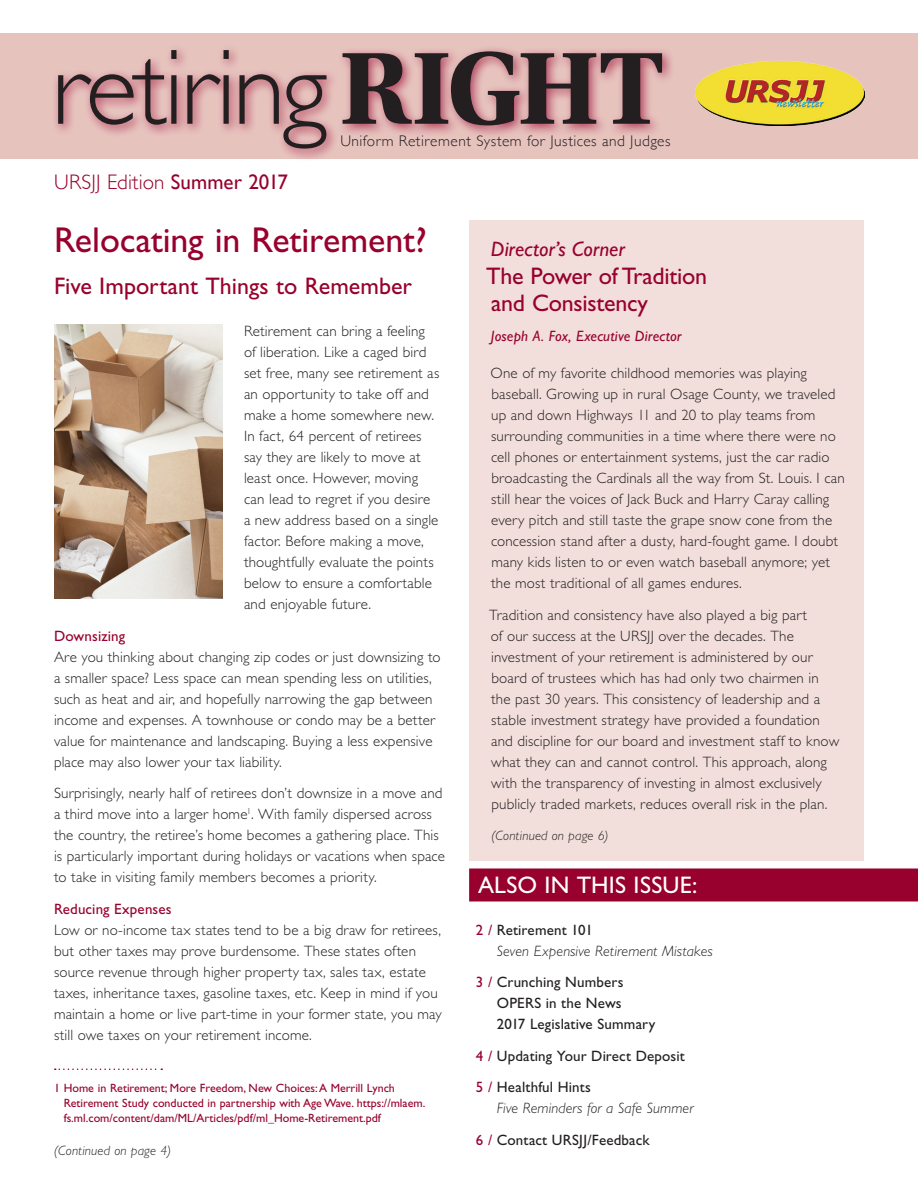
<style>
.page{position:relative;width:918px;height:1188px;background:#fff}
.page>*{position:absolute;margin:0;border:0;box-sizing:border-box;transform-origin:0 0}
.H_NoSp{font:36px "Gill Sans Std";letter-spacing:-.005em;color:#98012d}
.DC_2{font:24px/27px "Gill Sans Std";letter-spacing:-.01em;color:#98012d}
.SH_Master{font:24px "Gill Sans Std";color:#98012d}
.TOC_Head{font:24px "Gill Sans Std";letter-spacing:.01em;color:#fff}
.t1{font:300 21px "Gill Sans";letter-spacing:.005em;color:#98012d}
.DC_1{font:italic 21px "Gill Sans Std";color:#98012d}
.t2{font:300 15.3px "Gill Sans";letter-spacing:.03em;color:#231f20}
.Txt_Master{font:300 15px/21px "Gill Sans Std";letter-spacing:.01em;color:#231f20}
.TOC_txt{font:15px/21px "Gill Sans Std";letter-spacing:.01em;color:#231f20}
.TOC_txt-2{font:italic 300 15px/21px "Gill Sans Std";letter-spacing:.005em;color:#231f20}
.DC_3{font:italic 15px "Gill Sans Std";letter-spacing:.01em;color:#98012d}
.Txt_NoSp{font:15px "Gill Sans Std";letter-spacing:.005em;color:#98012d}
.Txt_Continued{font:italic 300 13.5px "Gill Sans Std";letter-spacing:.01em;color:#231f20}
.Footnote{font:12px/15px "Gill Sans Std";color:#98012d}
.s1{font-weight:400}
.s2{font-weight:400;font-style:normal;color:#98012d}
.s3{font-weight:400;font-style:normal}
.s4{color:#98012d}
</style>
<div class="page">
<div style="left:0;top:34px;width:918px;height:125px;background:#e7c3be"></div>
<div style="left:52px;top:44px;width:623px;height:117px;background:#98012d;opacity:.65"></div>
<svg style="left:58px;top:50px;width:604px;height:99px"></svg>
<img style="left:54px;top:324px;width:169px;height:274px">
<div style="left:469px;top:869px;width:449px;height:33px;background:#98012d"></div>
<svg style="left:55px;top:1069px;width:107px;height:1px"></svg>
<div style="left:470px;top:220px;width:394px;height:641px;background:#f2dfdc"></div>
<img style="left:696px;top:61px;width:169px;height:65px">
<h3 class="t1" style="left:54px;top:166px;width:235px">URSJJ Edition <span class="s1">Summer 2017</span></h3>
<p class="t2" style="left:340px;top:129px;width:332px">Uniform Retirement System for Justices and Judges</p>
<p class="H_NoSp" style="left:54px;top:219px;width:374px">Relocating in Retirement?</p>
<p class="SH_Master" style="left:54px;top:272px;width:360px">Five Important Things to Remember</p>
<p class="Txt_Master" style="left:244px;top:321px;width:197px">Retirement can bring a feeling of liberation. Like a caged bird set free, many see retirement as an opportunity to take off and make a home somewhere new.<br>In fact, 64 percent of retirees say they are likely to move at least once. However, moving can lead to regret if you desire a new address based on a single factor. Before making a move, thoughtfully evaluate the points below to ensure a comfortable and enjoyable future.</p>
<p class="Txt_NoSp" style="left:54px;top:627px;width:73px">Downsizing</p>
<p class="Txt_Master" style="left:54px;top:646px;width:388px">Are you thinking about changing zip codes or just downsizing to a smaller space? Less space can mean spending less on utilities, such as heat and air, and hopefully narrowing the gap between income and expenses. A townhouse or condo may be a better value for maintenance and landscaping. Buying a less expensive place may also lower your tax liability.</p>
<p class="Txt_Master" style="left:54px;top:783px;width:392px">Surprisingly, nearly half of retirees don’t downsize in a move and a third move into a larger home<sup>1</sup>. With family dispersed across the country, the retiree’s home becomes a gathering place. This is particularly important during holidays or vacations when space to take in visiting family members becomes a priority.</p>
<p class="Txt_NoSp" style="left:54px;top:900px;width:119px">Reducing Expenses</p>
<p class="Txt_Master" style="left:54px;top:919px;width:389px">Low or no-income tax states tend to be a big draw for retirees, but other taxes may prove burdensome. These states often source revenue through higher property tax, sales tax, estate taxes, inheritance taxes, gasoline taxes, etc. Keep in mind if you maintain a home or live part-time in your former state, you may still owe taxes on your retirement income.</p>
<p class="Footnote" style="left:64px;top:1081px;width:363px;text-indent:-10px">1 Home in Retirement; More Freedom, New Choices: A Merrill Lynch<br>Retirement Study conducted in partnership with Age Wave. https://mlaem. fs.ml.com/content/dam/ML/Articles/pdf/ml_Home-Retirement.pdf</p>
<p class="Txt_Continued" style="left:54px;top:1143px;width:118px">(Continued on page 4)</p>
<p class="DC_1" style="left:491px;top:237px;width:136px">Director’s Corner</p>
<p class="DC_2" style="left:486px;top:262px;width:222px">The Power of Tradition and Consistency</p>
<p class="DC_3" style="left:491px;top:327px;width:192px">Joseph A. Fox, Executive Director</p>
<p class="Txt_Master" style="left:491px;top:363px;width:356px">One of my favorite childhood memories was playing baseball. Growing up in rural Osage County, we traveled up and down Highways 11 and 20 to play teams from surrounding communities in a time where there were no cell phones or entertainment systems, just the car radio broadcasting the Cardinals all the way from St. Louis. I can still hear the voices of Jack Buck and Harry Caray calling every pitch and still taste the grape snow cone from the concession stand after a dusty, hard-fought game. I doubt many kids listen to or even watch baseball anymore; yet the most traditional of all games endures.</p>
<p class="Txt_Master" style="left:489px;top:604px;width:352px">Tradition and consistency have also played a big part<br>of our success at the URSJJ over the decades. The investment of your retirement is administered by our board of trustees which has had only two chairmen in the past 30 years. This consistency of leadership and a stable investment strategy have provided a foundation and discipline for our board and investment staff to know what they can and cannot control. This approach, along with the transparency of investing in almost exclusively publicly traded markets, reduces overall risk in the plan.</p>
<p class="Txt_Continued" style="left:492px;top:828px;width:118px">(Continued on page 6)</p>
<p class="TOC_Head" style="left:478px;top:871px;width:221px">ALSO IN THIS ISSUE:</p>
<p class="TOC_txt-2" style="left:497px;top:919px;width:217px;text-indent:-21px"><span class="s2">2 /</span> <span class="s3">Retirement 101<br></span>Seven Expensive Retirement Mistakes</p>
<p class="TOC_txt" style="left:497px;top:972px;width:160px;text-indent:-21px"><span class="s4">3 /</span> Crunching Numbers<br>OPERS in the News<br>2017 Legislative Summary</p>
<p class="TOC_txt" style="left:476px;top:1045px;width:210px"><span class="s4">4 /</span> Updating Your Direct Deposit</p>
<p class="TOC_txt-2" style="left:497px;top:1077px;width:198px;text-indent:-21px"><span class="s2">5 /</span> <span class="s3">Healthful Hints<br></span>Five Reminders for a Safe Summer</p>
<p class="TOC_txt" style="left:476px;top:1129px;width:175px"><span class="s4">6 /</span> Contact URSJJ/Feedback</p>
</div>
